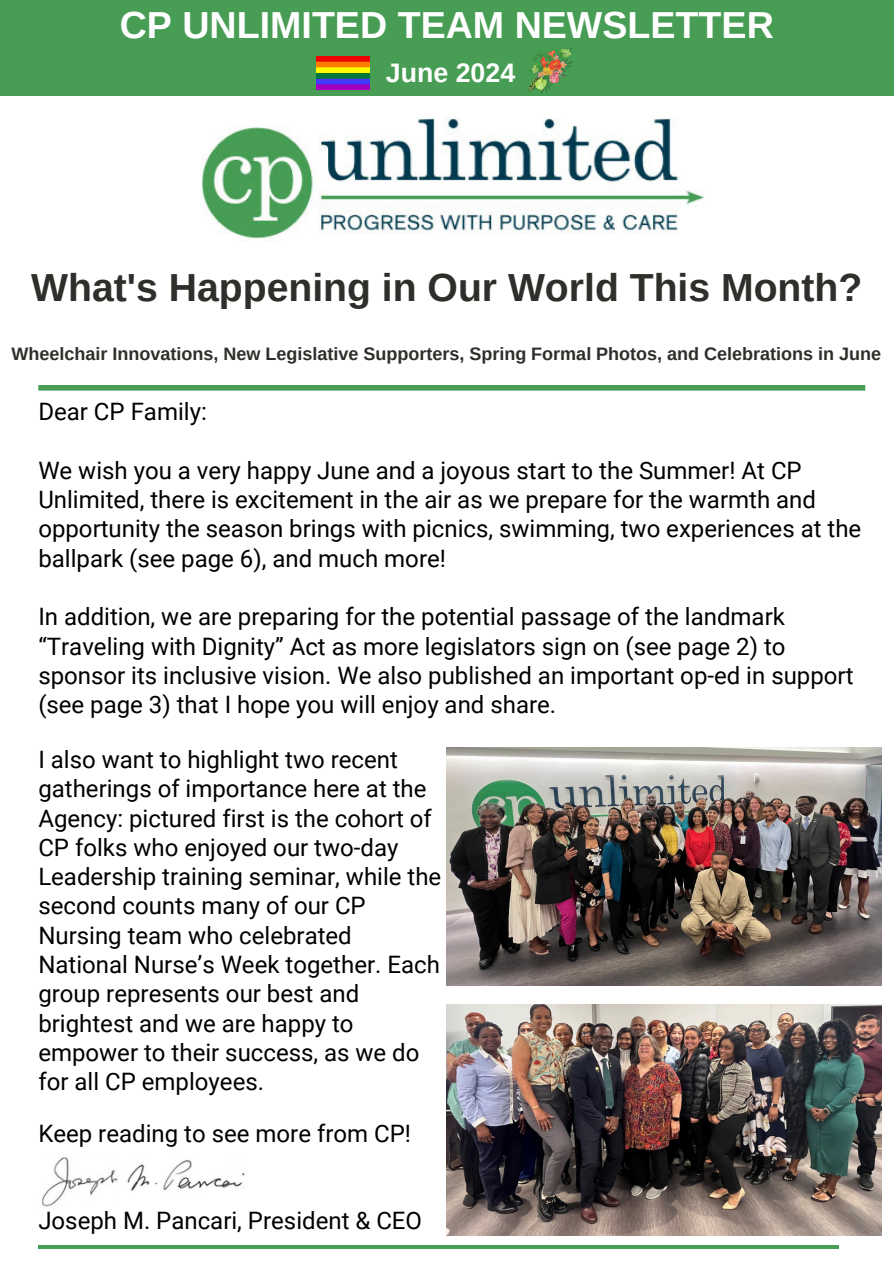
<style>
.page{position:relative;width:894px;height:1264px;background:#fff}
.page>*{position:absolute;margin:0;border:0;box-sizing:border-box;transform-origin:0 0}
.t1{font:700 39.15px "Arimo";color:#2e2e2a}
.t2{font:700 37.65px "Arimo";color:#fff}
.t3{font:700 26.7px "Arimo";color:#fff}
.t4{font:24px/29.2px "Roboto";color:#000}
.t5{font:700 18px "Arimo";color:#2e2e2a}
</style>
<div class="page">
<div style="left:0;top:0;width:893px;height:95px;background:#479d54"></div>
<img style="left:202px;top:117px;width:503px;height:125px">
<div style="left:38px;top:385px;width:827px;height:5px;background:#479d54"></div>
<hr style="left:38px;top:1245px;width:800px;height:3px;background:#479d54">
<img style="left:42px;top:1157px;width:203px;height:50px">
<img style="left:529px;top:48px;width:43px;height:45px">
<img style="left:316px;top:57px;width:53px;height:32px">
<img style="left:446px;top:747px;width:435px;height:238px">
<img style="left:446px;top:1004px;width:435px;height:231px">
<h4 class="t2" style="left:120px;top:4px;width:655px">CP UNLIMITED TEAM NEWSLETTER</h4>
<p class="t3" style="left:386px;top:58px;width:131px">June 2024</p>
<h4 class="t1" style="left:31px;top:265px;width:832px">What's Happening in Our World This Month?</h4>
<h4 class="t5" style="left:11px;top:343px;width:871px">Wheelchair Innovations, New Legislative Supporters, Spring Formal Photos, and Celebrations in June</h4>
<p class="t4" style="left:38px;top:397px;width:170px">Dear CP Family:</p>
<p class="t4" style="left:38px;top:456px;width:824px">We wish you a very happy June and a joyous start to the Summer! At CP Unlimited, there is excitement in the air as we prepare for the warmth and opportunity the season brings with picnics, swimming, two experiences at the ballpark (see page 6), and much more!</p>
<h3 class="t4" style="left:38px;top:602px;width:816px">In addition, we are preparing for the potential passage of the landmark “Traveling with Dignity” Act as more legislators sign on (see page 2) to sponsor its inclusive vision. We also published an important op-ed in support (see page 3) that I hope you will enjoy and share.</h3>
<p class="t4" style="left:38px;top:745px;width:404px">I also want to highlight two recent gatherings of importance here at the<br>Agency: pictured first is the cohort of<br>CP folks who enjoyed our two-day<br>Leadership training seminar, while the second counts many of our CP<br>Nursing team who celebrated<br>National Nurse’s Week together. Each group represents our best and brightest and we are happy to empower to their success, as we do for all CP employees.</p>
<p class="t4" style="left:38px;top:1118px;width:374px">Keep reading to see more from CP!</p>
<p class="t4" style="left:38px;top:1205px;width:385px">Joseph M. Pancari, President &amp; CEO</p>
</div>
